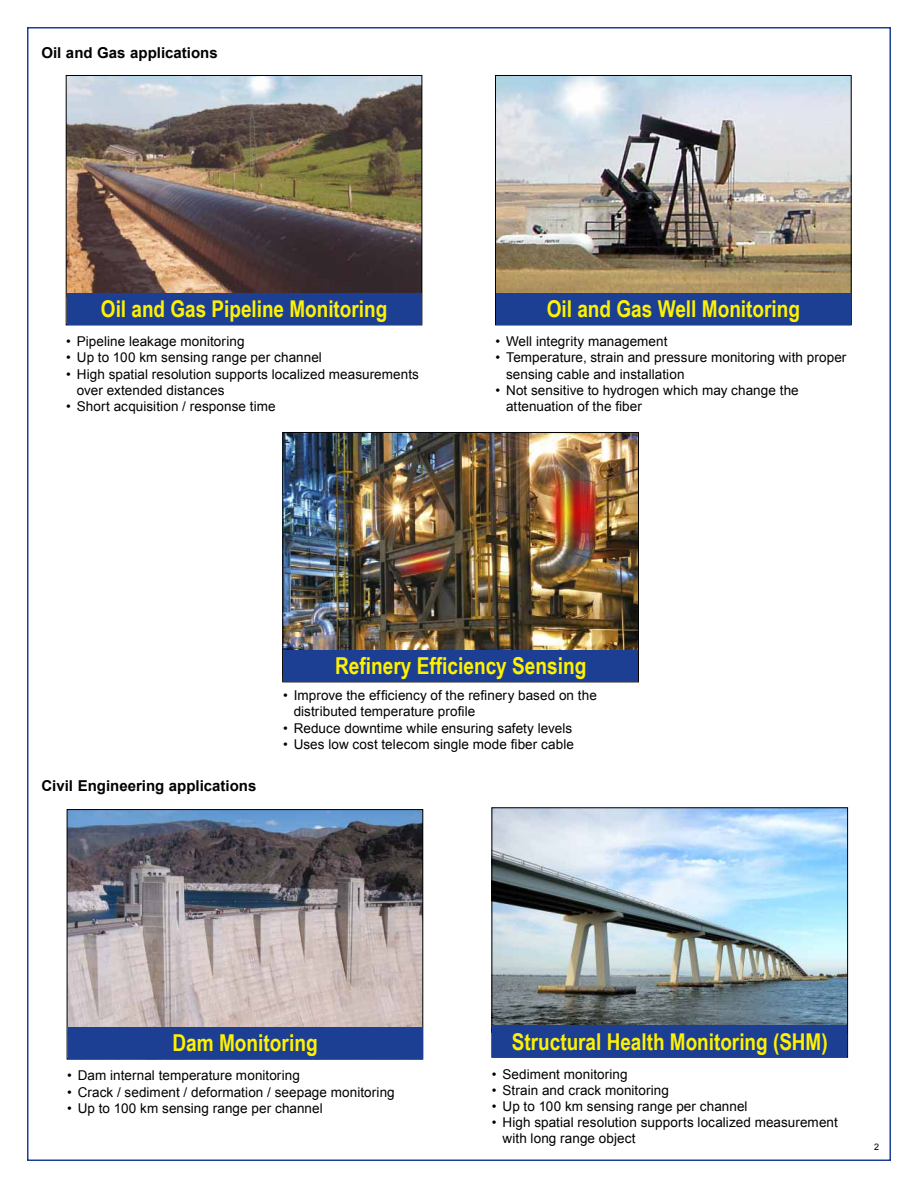
<style>
.page{position:relative;width:918px;height:1188px;background:#fff}
.page>*{position:absolute;margin:0;border:0;box-sizing:border-box;transform-origin:0 0}
.t1{font:700 23.25px "Arial Narrow";color:#fff200}
.t2{font:700 23.1px "Arial Narrow";color:#fff200}
.t3{font:700 15px "Arial";color:#000}
.t4{font:13.5px/16.2px "Arial";letter-spacing:.005em;color:#000}
.t5{font:9px "Arial";color:#000}
</style>
<div class="page">
<img style="left:68px;top:77px;width:352px;height:216px">
<div style="left:66px;top:75px;width:356px;height:250px;border:1px solid #000"></div>
<div style="left:67px;top:293px;width:355px;height:31px;background:#1c3f94"></div>
<img style="left:497px;top:77px;width:353px;height:216px">
<div style="left:495px;top:75px;width:357px;height:250px;border:1px solid #000"></div>
<div style="left:496px;top:293px;width:355px;height:31px;background:#1c3f94"></div>
<img style="left:284px;top:434px;width:353px;height:216px">
<div style="left:282px;top:432px;width:357px;height:250px;border:1px solid #000"></div>
<div style="left:283px;top:650px;width:355px;height:31px;background:#1c3f94"></div>
<img style="left:69px;top:811px;width:352px;height:216px">
<div style="left:67px;top:809px;width:356px;height:251px;border:1px solid #000"></div>
<div style="left:68px;top:1027px;width:355px;height:32px;background:#1c3f94"></div>
<img style="left:493px;top:809px;width:353px;height:217px">
<div style="left:491px;top:807px;width:357px;height:251px;border:1px solid #000"></div>
<div style="left:492px;top:1026px;width:355px;height:31px;background:#1c3f94"></div>
<p class="t3" style="left:41px;top:44px;width:178px">Oil and Gas applications</p>
<h2 class="t2" style="left:101px;top:296px;width:288px">Oil and Gas Pipeline Monitoring</h2>
<p class="t4" style="left:66px;top:333px;width:180px">• Pipeline leakage monitoring</p>
<p class="t4" style="left:66px;top:350px;width:257px">• Up to 100 km sensing range per channel</p>
<p class="t4" style="left:77px;top:366px;width:344px;text-indent:-11px">• High spatial resolution supports localized measurements over extended distances</p>
<p class="t4" style="left:66px;top:398px;width:211px">• Short acquisition / response time</p>
<h1 class="t1" style="left:547px;top:296px;width:255px">Oil and Gas Well Monitoring</h1>
<p class="t4" style="left:496px;top:333px;width:173px">• Well integrity management</p>
<p class="t4" style="left:506px;top:350px;width:342px;text-indent:-11px">• Temperature, strain and pressure monitoring with proper sensing cable and installation</p>
<p class="t4" style="left:506px;top:382px;width:294px;text-indent:-11px">• Not sensitive to hydrogen which may change the attenuation of the fiber</p>
<p class="t3" style="left:41px;top:777px;width:217px">Civil Engineering applications</p>
<h1 class="t1" style="left:335px;top:653px;width:253px">Refinery Efficiency Sensing</h1>
<p class="t4" style="left:294px;top:687px;width:305px;text-indent:-11px">• Improve the efficiency of the refinery based on the distributed temperature profile</p>
<p class="t4" style="left:283px;top:720px;width:291px">• Reduce downtime while ensuring safety levels</p>
<p class="t4" style="left:283px;top:736px;width:292px">• Uses low cost telecom single mode fiber cable</p>
<h1 class="t1" style="left:172px;top:1030px;width:147px">Dam Monitoring</h1>
<p class="t4" style="left:67px;top:1068px;width:234px">• Dam internal temperature monitoring</p>
<p class="t4" style="left:67px;top:1084px;width:329px">• Crack / sediment / deformation / seepage monitoring</p>
<p class="t4" style="left:67px;top:1100px;width:257px">• Up to 100 km sensing range per channel</p>
<h2 class="t2" style="left:512px;top:1028px;width:317px">Structural Health Monitoring (SHM)</h2>
<p class="t4" style="left:492px;top:1066px;width:137px">• Sediment monitoring</p>
<p class="t4" style="left:492px;top:1082px;width:179px">• Strain and crack monitoring</p>
<p class="t4" style="left:492px;top:1098px;width:257px">• Up to 100 km sensing range per channel</p>
<p class="t4" style="left:502px;top:1114px;width:337px;text-indent:-11px">• High spatial resolution supports localized measurement with long range object</p>
<p class="t5" style="left:874px;top:1142px;width:7px">2</p>
</div>
